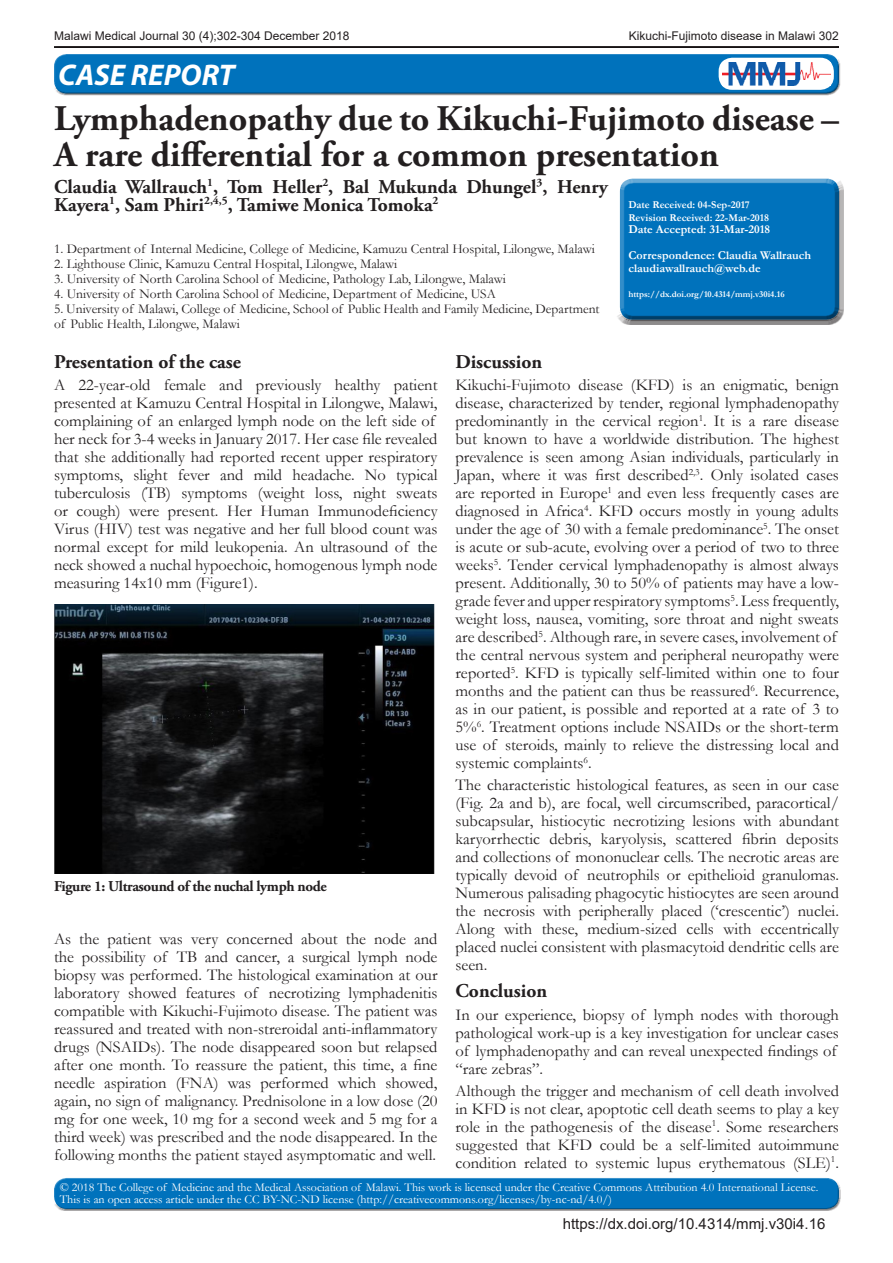
<style>
.page{position:relative;width:893px;height:1263px;background:#fff}
.page>*{position:absolute;margin:0;border:0;box-sizing:border-box;transform-origin:0 0}
.MMJ_Article_Title{font:700 36px/36px "Adobe Garamond Pro";color:#231f20}
.t1{font:italic 700 30px "Myriad Pro";color:#fff}
.MMJ_Author_Name{font:700 19.5px/18px "Adobe Garamond Pro";color:#231f20}
.MMJ_Heading_1{font:700 19.5px "Adobe Garamond Pro";color:#231f20}
.MMJ_Body_Text{font:16.5px/18px "Garamond";color:#231f20}
.t2{font:15px "Arial";color:#231f20}
.MMJ_table_descp{font:700 15px "Adobe Garamond Pro";letter-spacing:-.025em;color:#231f20}
.MMJ_Author_Instituti{font:13.5px/15px "Garamond";color:#231f20}
.t3{font:12px/12px "Garamond";color:#fff}
.MMJ_Article_heading{font:12px "Arial";color:#231f20}
.t4{font:700 12px/25.5px "Garamond";color:#fff}
.t5{font:700 10.5px/12.8px "Garamond";color:#fff}
.t6{font:700 9px "Garamond";color:#fff}
</style>
<div class="page">
<hr style="left:53px;top:45px;width:787px;height:4px;background:#231f20;opacity:.75">
<div style="left:52px;top:1176px;width:789px;height:28px;background:#fff;opacity:.75"></div>
<div style="left:52px;top:1181px;width:789px;height:30px;background:#231f20;opacity:.75"></div>
<div style="left:615px;top:173px;width:229px;height:142px;background:#fff;opacity:.75"></div>
<div style="left:615px;top:180px;width:229px;height:145px;background:#231f20;opacity:.75"></div>
<div style="left:52px;top:52px;width:788px;height:39px;background:#fff;opacity:.75"></div>
<div style="left:52px;top:59px;width:788px;height:36px;background:#231f20;opacity:.75"></div>
<div style="left:719px;top:58px;width:115px;height:32px;background:#fff;border-radius:13px"></div>
<img style="left:722px;top:62px;width:108px;height:23px">
<img style="left:54px;top:604px;width:381px;height:270px">
<p class="MMJ_Article_heading" style="left:54px;top:28px;width:297px">Malawi Medical Journal 30 (4);302-304 December 2018</p>
<p class="MMJ_Article_heading" style="left:629px;top:28px;width:212px">Kikuchi-Fujimoto disease in Malawi 302</p>
<h2 class="t1" style="left:58px;top:55px;width:178px">CASE REPORT</h2>
<p class="MMJ_Article_Title" style="left:54px;top:102px;width:786px">Lymphadenopathy due to Kikuchi-Fujimoto disease –<br>A rare differential for a common presentation</p>
<p class="MMJ_Author_Name" style="left:54px;top:178px;width:556px">Claudia Wallrauch<sup>1</sup>, Tom Heller<sup>2</sup>, Bal Mukunda Dhungel<sup>3</sup>, Henry<br>Kayera<sup>1</sup>, Sam Phiri<sup>2,4,5</sup>, Tamiwe Monica Tomoka<sup>2</sup></p>
<p class="MMJ_Author_Instituti" style="left:54px;top:241px;width:542px">1. Department of Internal Medicine, College of Medicine, Kamuzu Central Hospital, Lilongwe, Malawi</p>
<p class="MMJ_Author_Instituti" style="left:54px;top:256px;width:345px">2. Lighthouse Clinic, Kamuzu Central Hospital, Lilongwe, Malawi</p>
<p class="MMJ_Author_Instituti" style="left:54px;top:271px;width:453px">3. University of North Carolina School of Medicine, Pathology Lab, Lilongwe, Malawi</p>
<p class="MMJ_Author_Instituti" style="left:54px;top:286px;width:443px">4. University of North Carolina School of Medicine, Department of Medicine, USA</p>
<p class="MMJ_Author_Instituti" style="left:54px;top:301px;width:547px">5. University of Malawi, College of Medicine, School of Public Health and Family Medicine, Department of Public Health, Lilongwe, Malawi</p>
<p class="t5" style="left:628px;top:198px;width:142px">Date Received: 04-Sep-2017<br>Revision Received: 22-Mar-2018</p>
<p class="t4" style="left:628px;top:217px;width:184px">Date Accepted: 31-Mar-2018<br>Correspondence: Claudia Wallrauch</p>
<p class="t4" style="left:628px;top:255px;width:134px">claudiawallrauch@web.de</p>
<p class="t6" style="left:628px;top:288px;width:158px">https://dx.doi.org/10.4314/mmj.v30i4.16</p>
<p class="MMJ_Heading_1" style="left:54px;top:350px;width:188px">Presentation of the case</p>
<p class="MMJ_Body_Text" style="left:54px;top:375px;width:385px">A 22-year-old female and previously healthy patient presented at Kamuzu Central Hospital in Lilongwe, Malawi, complaining of an enlarged lymph node on the left side of her neck for 3-4 weeks in January 2017. Her case file revealed that she additionally had reported recent upper respiratory symptoms, slight fever and mild headache. No typical tuberculosis (TB) symptoms (weight loss, night sweats or cough) were present. Her Human Immunodeficiency Virus (HIV) test was negative and her full blood count was normal except for mild leukopenia. An ultrasound of the neck showed a nuchal hypoechoic, homogenous lymph node measuring 14x10 mm (Figure1).</p>
<p class="MMJ_table_descp" style="left:54px;top:878px;width:274px">Figure 1: Ultrasound of the nuchal lymph node</p>
<p class="MMJ_Body_Text" style="left:54px;top:929px;width:385px;text-align:justify">As the patient was very concerned about the node and the possibility of TB and cancer, a surgical lymph node biopsy was performed. The histological examination at our laboratory showed features of necrotizing lymphadenitis compatible with Kikuchi-Fujimoto disease. The patient was reassured and treated with non-streroidal anti-inflammatory drugs (NSAIDs). The node disappeared soon but relapsed after one month. To reassure the patient, this time, a fine needle aspiration (FNA) was performed which showed, again, no sign of malignancy. Prednisolone in a low dose (20 mg for one week, 10 mg for a second week and 5 mg for a third week) was prescribed and the node disappeared. In the following months the patient stayed asymptomatic and well.</p>
<p class="MMJ_Heading_1" style="left:455px;top:350px;width:88px">Discussion</p>
<p class="MMJ_Body_Text" style="left:455px;top:375px;width:385px">Kikuchi-Fujimoto disease (KFD) is an enigmatic, benign disease, characterized by tender, regional lymphadenopathy predominantly in the cervical region<sup>1</sup>. It is a rare disease but known to have a worldwide distribution. The highest prevalence is seen among Asian individuals, particularly in Japan, where it was first described<sup>2,3</sup>. Only isolated cases are reported in Europe<sup>1</sup> and even less frequently cases are diagnosed in Africa<sup>4</sup>. KFD occurs mostly in young adults under the age of 30 with a female predominance<sup>5</sup>. The onset is acute or sub-acute, evolving over a period of two to three weeks<sup>5</sup>. Tender cervical lymphadenopathy is almost always present. Additionally, 30 to 50% of patients may have a low&shy;grade fever and upper respiratory symptoms<sup>5</sup>. Less frequently, weight loss, nausea, vomiting, sore throat and night sweats are described<sup>5</sup>. Although rare, in severe cases, involvement of the central nervous system and peripheral neuropathy were reported<sup>5</sup>. KFD is typically self-limited within one to four months and the patient can thus be reassured<sup>6</sup>. Recurrence, as in our patient, is possible and reported at a rate of 3 to 5%<sup>6</sup>. Treatment options include NSAIDs or the short-term use of steroids, mainly to relieve the distressing local and systemic complaints<sup>6</sup>.</p>
<p class="MMJ_Body_Text" style="left:455px;top:776px;width:385px;text-align:justify">The characteristic histological features, as seen in our case (Fig. 2a and b), are focal, well circumscribed, paracortical/ subcapsular, histiocytic necrotizing lesions with abundant karyorrhectic debris, karyolysis, scattered fibrin deposits and collections of mononuclear cells. The necrotic areas are typically devoid of neutrophils or epithelioid granulomas.<br>Numerous palisading phagocytic histiocytes are seen around the necrosis with peripherally placed (‘crescentic’) nuclei.<br>Along with these, medium-sized cells with eccentrically placed nuclei consistent with plasmacytoid dendritic cells are seen.</p>
<p class="MMJ_Heading_1" style="left:455px;top:980px;width:93px">Conclusion</p>
<p class="MMJ_Body_Text" style="left:455px;top:1005px;width:385px">In our experience, biopsy of lymph nodes with thorough pathological work-up is a key investigation for unclear cases of lymphadenopathy and can reveal unexpected findings of “rare zebras”.</p>
<p class="MMJ_Body_Text" style="left:455px;top:1081px;width:385px;text-align:justify">Although the trigger and mechanism of cell death involved in KFD is not clear, apoptotic cell death seems to play a key role in the pathogenesis of the disease<sup>1</sup>. Some researchers suggested that KFD could be a self-limited autoimmune condition related to systemic lupus erythematous (SLE)<sup>1</sup>.</p>
<p class="t3" style="left:60px;top:1181px;width:760px">© 2018 The College of Medicine and the Medical Association of Malawi. This work is licensed under the Creative Commons Attribution 4.0 International License.<br>This is an open access article under the CC BY-NC-ND license (http://creativecommons.org/licenses/by-nc-nd/4.0/)</p>
<p class="t2" style="left:563px;top:1214px;width:264px">https://dx.doi.org/10.4314/mmj.v30i4.16</p>
</div>
